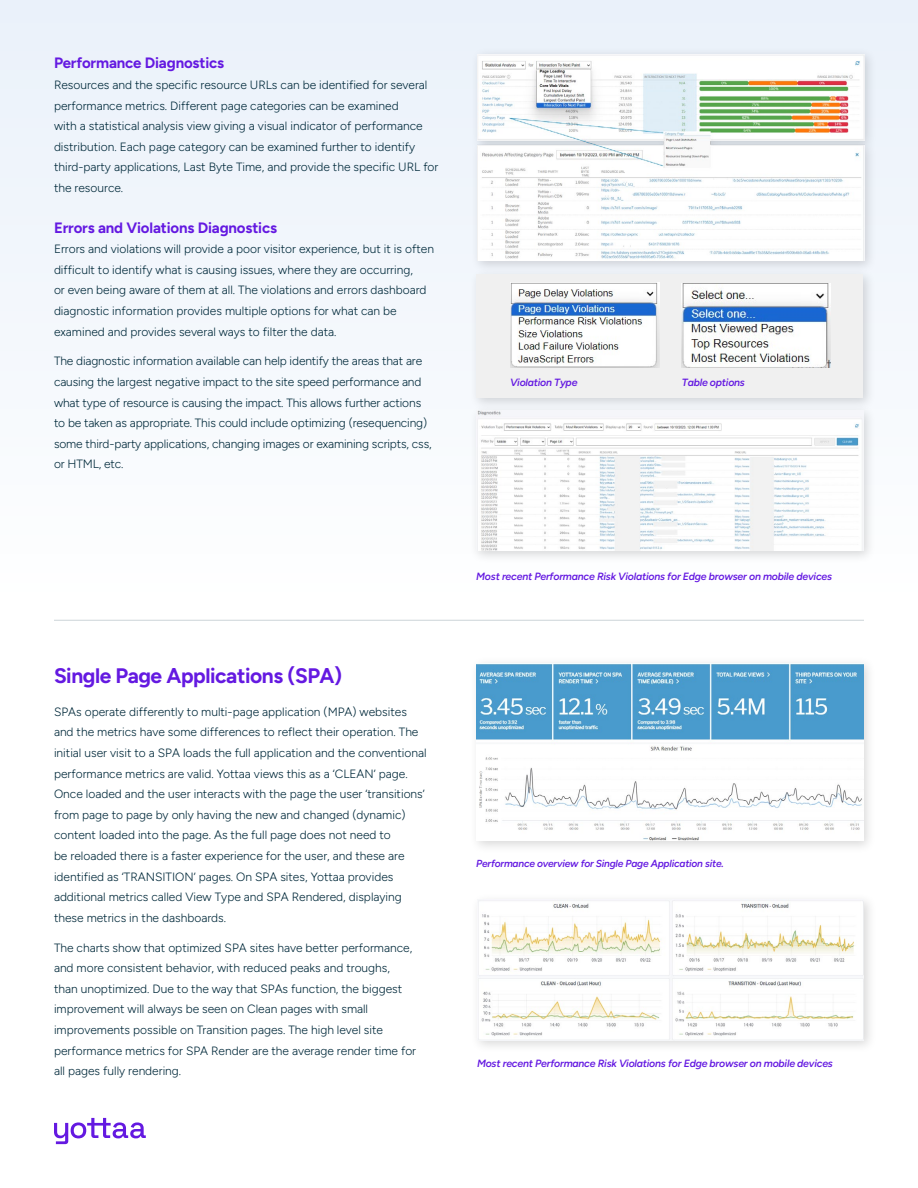
<style>
.page{position:relative;width:918px;height:1188px;background:#fff}
.page>*{position:absolute;margin:0;border:0;box-sizing:border-box;transform-origin:0 0}
.t1{font:300 21px "Figtree";letter-spacing:-.02em;color:#6419e1}
.t2{font:300 15px "Figtree";letter-spacing:-.01em;color:#6419e1}
.t3{font:300 12px/20.7px "Figtree";color:#00293a}
.t4{font:italic 300 10.5px "Figtree";letter-spacing:-.02em;color:#6419e1}
.t5{font:italic 300 10.2px "Figtree";letter-spacing:-.02em;color:#6419e1}
</style>
<div class="page">
<div style="left:0;top:0;width:918px;height:594px;background:#f3f7fc"></div>
<svg style="left:54px;top:1118px;width:92px;height:26px"></svg>
<div style="left:470px;top:47px;width:407px;height:228px;background:#000;opacity:.15"></div>
<img style="left:477px;top:54px;width:387px;height:207px">
<div style="left:469px;top:267px;width:407px;height:144px;background:#000;opacity:.15"></div>
<div style="left:476px;top:274px;width:387px;height:124px;background:#f0f0f0"></div>
<img style="left:510px;top:283px;width:149px;height:85px">
<img style="left:682px;top:283px;width:149px;height:85px">
<div style="left:469px;top:403px;width:407px;height:161px;background:#000;opacity:.15"></div>
<img style="left:476px;top:411px;width:387px;height:140px">
<div style="left:470px;top:892px;width:407px;height:162px;background:#000;opacity:.15"></div>
<img style="left:477px;top:899px;width:387px;height:141px">
<hr style="left:54px;top:620px;width:810px;height:1px;background:#ccd4d8">
<div style="left:469px;top:656px;width:407px;height:198px;background:#000;opacity:.15"></div>
<img style="left:476px;top:663px;width:387px;height:178px">
<p class="t2" style="left:54px;top:55px;width:172px">Performance Diagnostics</p>
<p class="t3" style="left:54px;top:74px;width:386px">Resources and the specific resource URLs can be identified for several performance metrics. Different page categories can be examined<br>with a statistical analysis view giving a visual indicator of performance distribution. Each page category can be examined further to identify third-party applications, Last Byte Time, and provide the specific URL for the resource.</p>
<p class="t2" style="left:54px;top:219px;width:225px">Errors and Violations Diagnostics</p>
<p class="t3" style="left:54px;top:239px;width:382px">Errors and violations will provide a poor visitor experience, but it is often difficult to identify what is causing issues, where they are occurring,<br>or even being aware of them at all. The violations and errors dashboard diagnostic information provides multiple options for what can be examined and provides several ways to filter the data.</p>
<p class="t3" style="left:54px;top:351px;width:379px">The diagnostic information available can help identify the areas that are causing the largest negative impact to the site speed performance and what type of resource is causing the impact. This allows further actions to be taken as appropriate. This could include optimizing (resequencing) some third-party applications, changing images or examining scripts, css, or HTML, etc.</p>
<p class="t4" style="left:510px;top:377px;width:69px">Violation Type</p>
<p class="t4" style="left:682px;top:377px;width:65px">Table options</p>
<h1 class="t1" style="left:54px;top:664px;width:290px">Single Page Applications (SPA)</h1>
<p class="t3" style="left:54px;top:701px;width:374px">SPAs operate differently to multi-page application (MPA) websites and the metrics have some differences to reflect their operation. The initial user visit to a SPA loads the full application and the conventional performance metrics are valid. Yottaa views this as a ‘CLEAN’ page.<br>Once loaded and the user interacts with the page the user ‘transitions’ from page to page by only having the new and changed (dynamic) content loaded into the page. As the full page does not need to<br>be reloaded there is a faster experience for the user, and these are identified as ‘TRANSITION’ pages. On SPA sites, Yottaa provides additional metrics called View Type and SPA Rendered, displaying these metrics in the dashboards.</p>
<p class="t3" style="left:54px;top:937px;width:364px">The charts show that optimized SPA sites have better performance, and more consistent behavior, with reduced peaks and troughs, than unoptimized. Due to the way that SPAs function, the biggest improvement will always be seen on Clean pages with small improvements possible on Transition pages. The high level site performance metrics for SPA Render are the average render time for all pages fully rendering.</p>
<p class="t4" style="left:476px;top:570px;width:357px">Most recent Performance Risk Violations for Edge browser on mobile devices</p>
<p class="t5" style="left:476px;top:858px;width:249px">Performance overview for Single Page Application site.</p>
<p class="t4" style="left:477px;top:1058px;width:357px">Most recent Performance Risk Violations for Edge browser on mobile devices</p>
</div>
